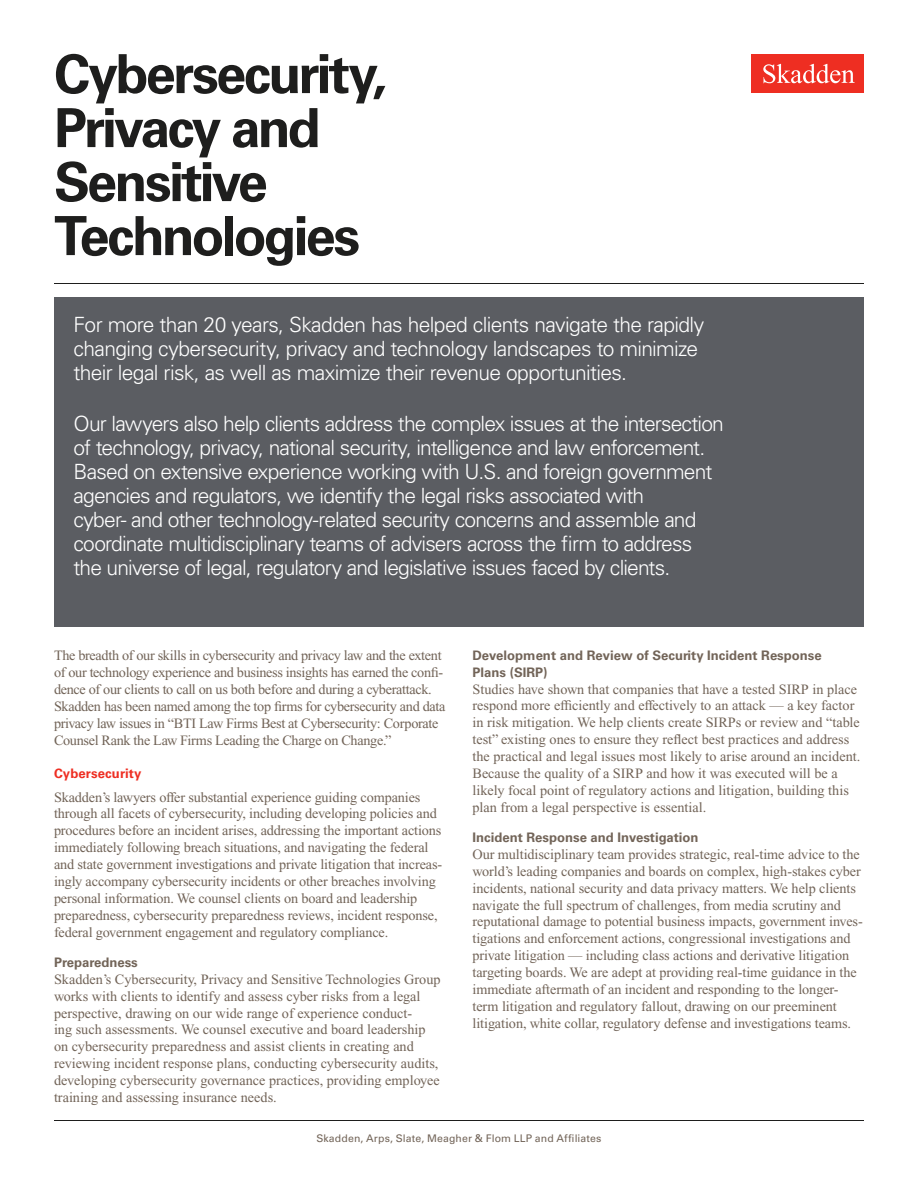
<style>
.page{position:relative;width:918px;height:1188px;background:#fff}
.page>*{position:absolute;margin:0;border:0;box-sizing:border-box;transform-origin:0 0}
.Practice_Area{font:700 54px/54px "Univers LT Std";letter-spacing:-.05em;color:#1e1e1d}
.Feature_Box{font:300 21px/24px "Univers LT Std";letter-spacing:-.04em;color:#fff}
.Main_Body{font:14.25px/16.8px "Times New Roman PS Std";letter-spacing:-.005em;color:#726458}
.Main_Body-2{font:14.25px/16.8px "Times New Roman PS Std";letter-spacing:-.025em;color:#726458}
.Main_Body-3{font:700 13.2px/16.8px "Univers LT Std";color:#726458}
.t1{font:700 13.2px "Univers LT Std";letter-spacing:.005em;color:#ee2e22}
.t2{font:10.5px "Univers LT Std";letter-spacing:.01em;color:#726458}
</style>
<div class="page">
<div style="left:752px;top:54px;width:112px;height:39px;background:#ee2e22"></div>
<svg style="left:763px;top:64px;width:92px;height:19px"></svg>
<div style="left:54px;top:297px;width:810px;height:329px;background:#5b5d62"></div>
<hr style="left:54px;top:1120px;width:810px;height:1px;background:#1e1e1d">
<hr style="left:54px;top:283px;width:810px;height:1px;background:#1e1e1d">
<h1 class="Practice_Area" style="left:54px;top:48px;width:334px">Cybersecurity,<br>Privacy and<br>Sensitive<br>Technologies</h1>
<p class="Feature_Box" style="left:74px;top:312px;width:632px">For more than 20 years, Skadden has helped clients navigate the rapidly changing cybersecurity, privacy and technology landscapes to minimize their legal risk, as well as maximize their revenue opportunities.</p>
<p class="Feature_Box" style="left:74px;top:411px;width:652px">Our lawyers also help clients address the complex issues at the intersection of technology, privacy, national security, intelligence and law enforcement.<br>Based on extensive experience working with U.S. and foreign government agencies and regulators, we identify the legal risks associated with<br>cyber- and other technology-related security concerns and assemble and coordinate multidisciplinary teams of advisers across the firm to address the universe of legal, regulatory and legislative issues faced by clients.</p>
<p class="Main_Body-2" style="left:54px;top:647px;width:393px">The breadth of our skills in cybersecurity and privacy law and the extent of our technology experience and business insights has earned the confi&shy;dence of our clients to call on us both before and during a cyberattack.<br>Skadden has been named among the top firms for cybersecurity and data privacy law issues in “BTI Law Firms Best at Cybersecurity: Corporate Counsel Rank the Law Firms Leading the Charge on Change.”</p>
<p class="t1" style="left:54px;top:766px;width:89px">Cybersecurity</p>
<p class="Main_Body" style="left:54px;top:788px;width:390px">Skadden’s lawyers offer substantial experience guiding companies through all facets of cybersecurity, including developing policies and procedures before an incident arises, addressing the important actions immediately following breach situations, and navigating the federal and state government investigations and private litigation that increas&shy;ingly accompany cybersecurity incidents or other breaches involving personal information. We counsel clients on board and leadership preparedness, cybersecurity preparedness reviews, incident response, federal government engagement and regulatory compliance.</p>
<p class="Main_Body-3" style="left:54px;top:954px;width:85px">Preparedness</p>
<p class="Main_Body" style="left:54px;top:971px;width:388px">Skadden’s Cybersecurity, Privacy and Sensitive Technologies Group works with clients to identify and assess cyber risks from a legal perspective, drawing on our wide range of experience conduct-<br>ing such assessments. We counsel executive and board leadership on cybersecurity preparedness and assist clients in creating and reviewing incident response plans, conducting cybersecurity audits, developing cybersecurity governance practices, providing employee training and assessing insurance needs.</p>
<p class="Main_Body-3" style="left:472px;top:647px;width:351px">Development and Review of Security Incident Response<br>Plans (SIRP)</p>
<p class="Main_Body" style="left:472px;top:680px;width:389px">Studies have shown that companies that have a tested SIRP in place respond more efficiently and effectively to an attack — a key factor in risk mitigation. We help clients create SIRPs or review and “table test” existing ones to ensure they reflect best practices and address the practical and legal issues most likely to arise around an incident.<br>Because the quality of a SIRP and how it was executed will be a likely focal point of regulatory actions and litigation, building this plan from a legal perspective is essential.</p>
<p class="Main_Body-3" style="left:472px;top:829px;width:228px">Incident Response and Investigation</p>
<p class="Main_Body" style="left:472px;top:846px;width:392px">Our multidisciplinary team provides strategic, real-time advice to the world’s leading companies and boards on complex, high-stakes cyber incidents, national security and data privacy matters. We help clients navigate the full spectrum of challenges, from media scrutiny and reputational damage to potential business impacts, government inves&shy;tigations and enforcement actions, congressional investigations and private litigation — including class actions and derivative litigation targeting boards. We are adept at providing real-time guidance in the immediate aftermath of an incident and responding to the longer&shy;term litigation and regulatory fallout, drawing on our preeminent litigation, white collar, regulatory defense and investigations teams.</p>
<p class="t2" style="left:316px;top:1132px;width:287px">Skadden, Arps, Slate, Meagher &amp; Flom LLP and Affiliates</p>
</div>
